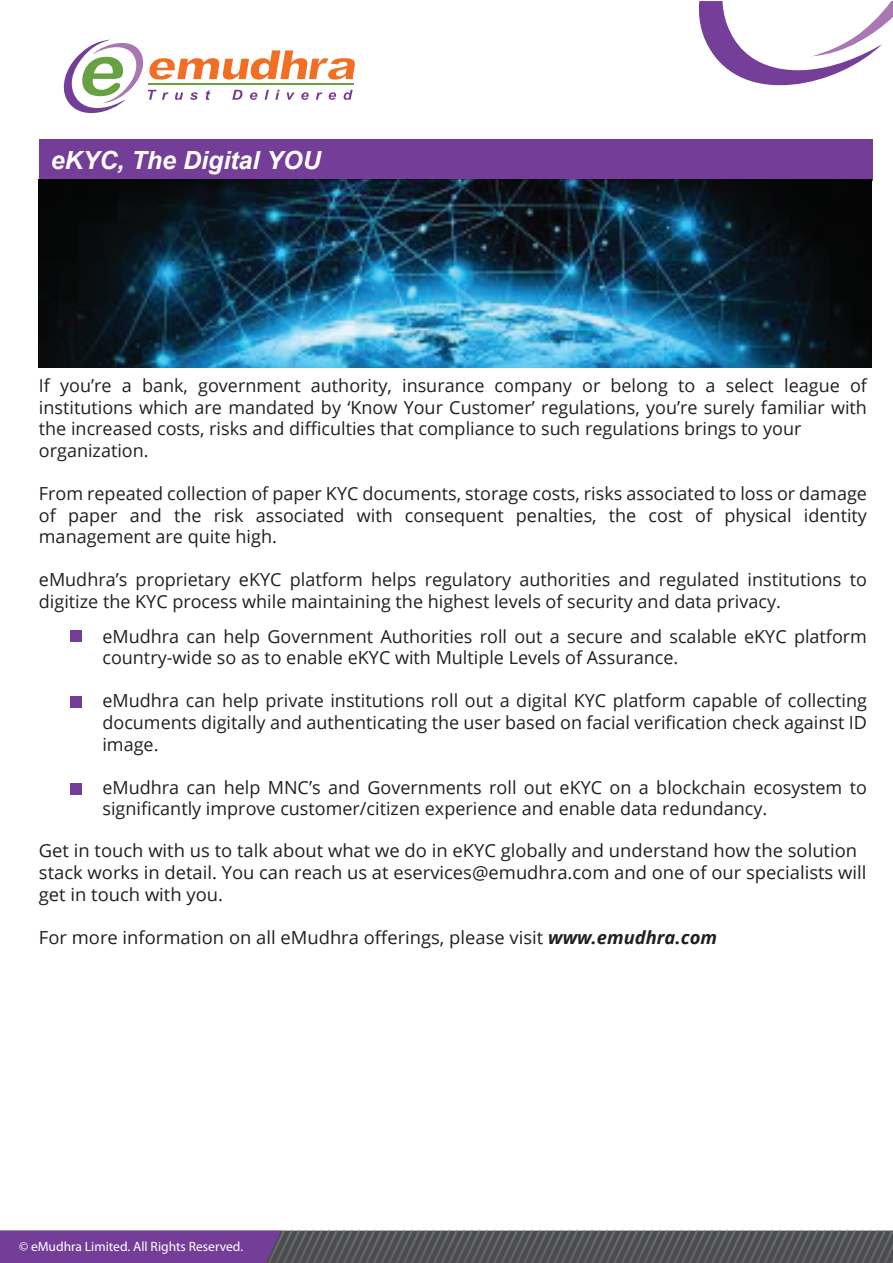
<style>
.page{position:relative;width:893px;height:1263px;background:#fff}
.page>*{position:absolute;margin:0;border:0;box-sizing:border-box;transform-origin:0 0}
.t1{font:italic 700 25.05px "Arial";color:#fff}
.t2{font:18px/21.6px "Open Sans";color:#231f20}
.t3{font:13.5px "Myriad Pro";color:#fff}
.s1{font-weight:700;font-style:italic}
</style>
<div class="page">
<div style="left:39px;top:139px;width:833px;height:41px;background:#743e98"></div>
<svg style="left:698px;top:1px;width:195px;height:85px"></svg>
<svg style="left:63px;top:39px;width:292px;height:74px"></svg>
<div style="left:70px;top:630px;width:12px;height:12px;background:#743e98"></div>
<div style="left:70px;top:696px;width:12px;height:11px;background:#743e98"></div>
<div style="left:70px;top:783px;width:12px;height:12px;background:#743e98"></div>
<svg style="left:0;top:1230px;width:893px;height:33px;background:#60506c"></svg>
<img style="left:39px;top:180px;width:833px;height:187px">
<h1 class="t1" style="left:51px;top:144px;width:271px">eKYC, The Digital YOU</h1>
<p class="t2" style="left:39px;top:374px;width:830px">If you’re a bank, government authority, insurance company or belong to a select league of institutions which are mandated by ‘Know Your Customer’ regulations, you’re surely familiar with the increased costs, risks and difficulties that compliance to such regulations brings to your organization.</p>
<p class="t2" style="left:39px;top:482px;width:830px;text-align:justify">From repeated collection of paper KYC documents, storage costs, risks associated to loss or damage of paper and the risk associated with consequent penalties, the cost of physical identity management are quite high.</p>
<p class="t2" style="left:39px;top:569px;width:830px">eMudhra’s proprietary eKYC platform helps regulatory authorities and regulated institutions to digitize the KYC process while maintaining the highest levels of security and data privacy.</p>
<p class="t2" style="left:102px;top:625px;width:766px">eMudhra can help Government Authorities roll out a secure and scalable eKYC platform country-wide so as to enable eKYC with Multiple Levels of Assurance.</p>
<p class="t2" style="left:102px;top:690px;width:766px;text-align:justify">eMudhra can help private institutions roll out a digital KYC platform capable of collecting documents digitally and authenticating the user based on facial verification check against ID image.</p>
<p class="t2" style="left:102px;top:776px;width:766px">eMudhra can help MNC’s and Governments roll out eKYC on a blockchain ecosystem to significantly improve customer/citizen experience and enable data redundancy.</p>
<p class="t2" style="left:39px;top:840px;width:829px">Get in touch with us to talk about what we do in eKYC globally and understand how the solution stack works in detail. You can reach us at eservices@emudhra.com and one of our specialists will get in touch with you.</p>
<p class="t2" style="left:39px;top:926px;width:680px">For more information on all eMudhra offerings, please visit <span class="s1">www.emudhra.com</span></p>
<p class="t3" style="left:19px;top:1238px;width:226px">© eMudhra Limited. All Rights Reserved.</p>
</div>
